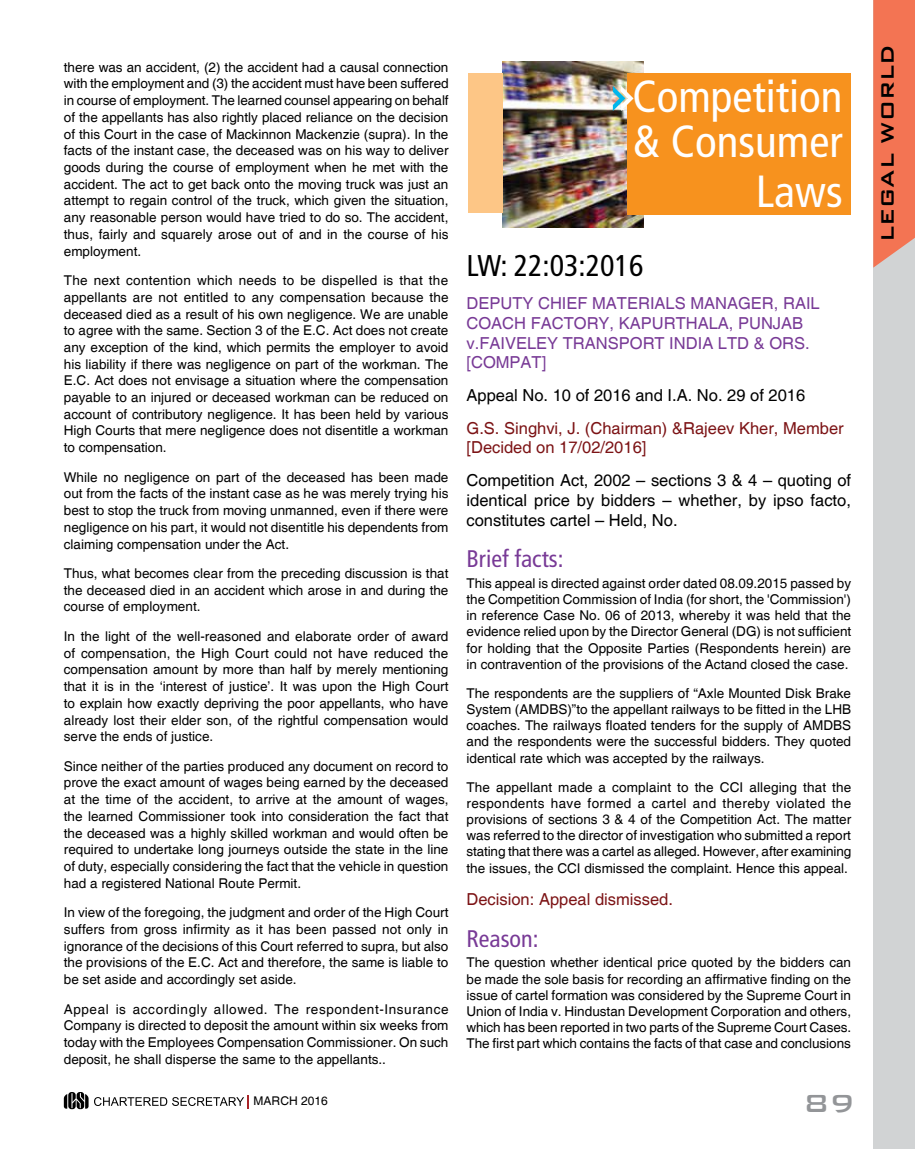
<style>
.page{position:relative;width:915px;height:1149px;background:#fff}
.page>*{position:absolute;margin:0;border:0;box-sizing:border-box;transform-origin:0 0}
.t1{font:condensed 45px/45px "Frutiger";color:#fff}
.t2{font:500 33px "Bank Gothic BT";color:#939598}
.t3{font:condensed 30px "Frutiger";color:#000}
.t4{font:condensed 24px "Frutiger";color:#783a96}
.t5{font:500 24px "Bank Gothic BT";color:#000}
.t6{font:16.5px/19.8px "Helvetica";color:#000;text-align:justify}
.t7{font:16.5px/19.8px "Helvetica";color:#783a96}
.t8{font:16.5px/19.8px "Helvetica";color:#7c1315}
.t9{font:13.5px/16.6px "Helvetica";color:#000;text-align:justify}
.t10{font:12px "Helvetica";color:#000}
</style>
<div class="page">
<div style="left:872px;top:0;width:42px;height:1148px;background:#d1d3d4"></div>
<svg style="left:873px;top:0;width:41px;height:267px"></svg>
<svg style="left:64px;top:1092px;width:24px;height:16px"></svg>
<svg style="left:94px;top:1095px;width:155px;height:12px"></svg>
<img style="left:502px;top:62px;width:141px;height:165px">
<div style="left:627px;top:73px;width:223px;height:142px;background:#f7921e"></div>
<div style="left:468px;top:73px;width:35px;height:139px;background:#fdc686"></div>
<svg style="left:612px;top:86px;width:21px;height:25px"></svg>
<p class="t9" style="left:64px;top:59px;width:386px">there was an accident, (2) the accident had a causal connection with the employment and (3) the accident must have been suffered in course of employment. The learned counsel appearing on behalf of the appellants has also rightly placed reliance on the decision of this Court in the case of Mackinnon Mackenzie (supra). In the facts of the instant case, the deceased was on his way to deliver goods during the course of employment when he met with the accident. The act to get back onto the moving truck was just an attempt to regain control of the truck, which given the situation, any reasonable person would have tried to do so. The accident, thus, fairly and squarely arose out of and in the course of his employment.</p>
<p class="t9" style="left:64px;top:272px;width:386px">The next contention which needs to be dispelled is that the appellants are not entitled to any compensation because the deceased died as a result of his own negligence. We are unable to agree with the same. Section 3 of the E.C. Act does not create any exception of the kind, which permits the employer to avoid his liability if there was negligence on part of the workman. The E.C. Act does not envisage a situation where the compensation payable to an injured or deceased workman can be reduced on account of contributory negligence. It has been held by various High Courts that mere negligence does not disentitle a workman to compensation.</p>
<p class="t9" style="left:64px;top:469px;width:386px">While no negligence on part of the deceased has been made out from the facts of the instant case as he was merely trying his best to stop the truck from moving unmanned, even if there were negligence on his part, it would not disentitle his dependents from claiming compensation under the Act.</p>
<p class="t9" style="left:64px;top:565px;width:386px">Thus, what becomes clear from the preceding discussion is that the deceased died in an accident which arose in and during the course of employment.</p>
<p class="t9" style="left:64px;top:628px;width:386px">In the light of the well-reasoned and elaborate order of award of compensation, the High Court could not have reduced the compensation amount by more than half by merely mentioning that it is in the ‘interest of justice’. It was upon the High Court to explain how exactly depriving the poor appellants, who have already lost their elder son, of the rightful compensation would serve the ends of justice.</p>
<p class="t9" style="left:64px;top:757px;width:386px">Since neither of the parties produced any document on record to prove the exact amount of wages being earned by the deceased at the time of the accident, to arrive at the amount of wages, the learned Commissioner took into consideration the fact that the deceased was a highly skilled workman and would often be required to undertake long journeys outside the state in the line of duty, especially considering the fact that the vehicle in question had a registered National Route Permit.</p>
<p class="t9" style="left:64px;top:904px;width:386px">In view of the foregoing, the judgment and order of the High Court suffers from gross infirmity as it has been passed not only in ignorance of the decisions of this Court referred to supra, but also the provisions of the E.C. Act and therefore, the same is liable to be set aside and accordingly set aside.</p>
<p class="t9" style="left:64px;top:1000px;width:386px">Appeal is accordingly allowed. The respondent-Insurance Company is directed to deposit the amount within six weeks from today with the Employees Compensation Commissioner. On such deposit, he shall disperse the same to the appellants..</p>
<h1 class="t1" style="left:632px;top:74px;width:211px">Competition &amp; Consumer</h1>
<h1 class="t1" style="left:755px;top:169px;width:88px">Laws</h1>
<h3 class="t3" style="left:466px;top:248px;width:178px">LW: 22:03:2016</h3>
<p class="t7" style="left:466px;top:294px;width:354px">DEPUTY CHIEF MATERIALS MANAGER, RAIL<br>COACH FACTORY, KAPURTHALA, PUNJAB v.FAIVELEY TRANSPORT INDIA LTD &amp; ORS. [COMPAT]</p>
<p class="t6" style="left:466px;top:386px;width:340px">Appeal No. 10 of 2016 and I.A. No. 29 of 2016</p>
<p class="t8" style="left:466px;top:418px;width:378px">G.S. Singhvi, J. (Chairman) &amp;Rajeev Kher, Member [Decided on 17/02/2016]</p>
<p class="t6" style="left:466px;top:471px;width:386px">Competition Act, 2002 – sections 3 &amp; 4 – quoting of identical price by bidders – whether, by ipso facto, constitutes cartel – Held, No.</p>
<h3 class="t4" style="left:466px;top:544px;width:98px">Brief facts:</h3>
<p class="t9" style="left:466px;top:575px;width:386px;line-height:16.2px">This appeal is directed against order dated 08.09.2015 passed by the Competition Commission of India (for short, the 'Commission') in reference Case No. 06 of 2013, whereby it was held that the evidence relied upon by the Director General (DG) is not sufficient for holding that the Opposite Parties (Respondents herein) are in contravention of the provisions of the Actand closed the case.</p>
<p class="t9" style="left:466px;top:685px;width:386px;line-height:16.2px">The respondents are the suppliers of “Axle Mounted Disk Brake System (AMDBS)”to the appellant railways to be fitted in the LHB coaches. The railways floated tenders for the supply of AMDBS and the respondents were the successful bidders. They quoted identical rate which was accepted by the railways.</p>
<p class="t9" style="left:466px;top:779px;width:386px;line-height:16.2px">The appellant made a complaint to the CCI alleging that the respondents have formed a cartel and thereby violated the provisions of sections 3 &amp; 4 of the Competition Act. The matter was referred to the director of investigation who submitted a report stating that there was a cartel as alleged. However, after examining the issues, the CCI dismissed the complaint. Hence this appeal.</p>
<p class="t8" style="left:466px;top:889px;width:208px">Decision: Appeal dismissed.</p>
<h3 class="t4" style="left:466px;top:924px;width:73px">Reason:</h3>
<p class="t9" style="left:466px;top:954px;width:386px;line-height:16.2px">The question whether identical price quoted by the bidders can be made the sole basis for recording an affirmative finding on the issue of cartel formation was considered by the Supreme Court in Union of India v. Hindustan Development Corporation and others, which has been reported in two parts of the Supreme Court Cases.<br>The first part which contains the facts of that case and conclusions</p>
<p class="t10" style="left:253px;top:1093px;width:76px">March 2016</p>
<h2 class="t2" style="left:803px;top:1084px;width:53px">89</h2>
<h3 class="t5" style="left:873px;top:242px;width:200px;rotate:-90deg">Legal world</h3>
</div>
